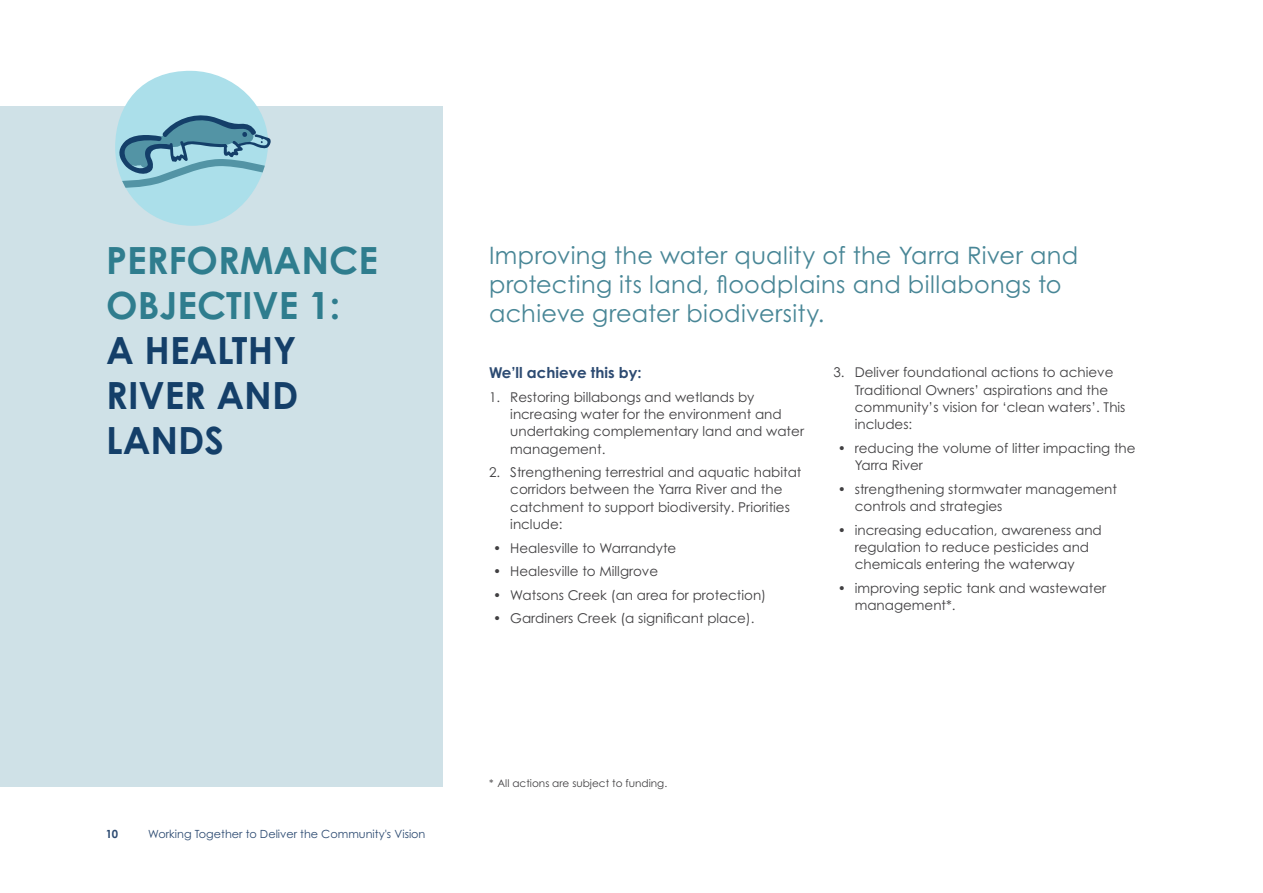
<style>
.page{position:relative;width:1263px;height:893px;background:#fff}
.page>*{position:absolute;margin:0;border:0;box-sizing:border-box;transform-origin:0 0}
.t1{font:700 37.5px/45px "Century Gothic Pro";color:#2f7d8e}
.t2{font:700 37.5px/45px "Century Gothic Pro";color:#143f69;text-align:justify}
.t3{font:24px/28.8px "Century Gothic Pro";letter-spacing:.015em;color:#488696}
.t4{font:700 15px "Century Gothic Pro";color:#2d4b72}
.t5{font:13.5px/17.2px "Century Gothic Pro";color:#414042}
.t6{font:11.25px "Century Gothic Pro";color:#2d4b72}
.t7{font:700 11.25px "Century Gothic Pro";color:#2d4b72}
.t8{font:10.5px "Century Gothic Pro";color:#414042}
</style>
<div class="page">
<div style="left:0;top:106px;width:442px;height:681px;background:#cfe1e7"></div>
<svg style="left:115px;top:70px;width:156px;height:156px"></svg>
<h1 class="t1" style="left:106px;top:237px;width:273px">PERFORMANCE<br>OBJECTIVE 1:</h1>
<h1 class="t2" style="left:106px;top:327px;width:194px">A HEALTHY RIVER AND LANDS</h1>
<p class="t7" style="left:106px;top:827px;width:14px">10</p>
<p class="t6" style="left:148px;top:827px;width:279px">Working Together to Deliver the Community's Vision</p>
<h2 class="t3" style="left:489px;top:241px;width:591px">Improving the water quality of the Yarra River and protecting its land, floodplains and billabongs to achieve greater biodiversity.</h2>
<p class="t4" style="left:489px;top:363px;width:154px">We’ll achieve this by:</p>
<p class="t5" style="left:510px;top:388px;width:295px;text-indent:-21px">1. Restoring billabongs and wetlands by increasing water for the environment and undertaking complementary land and water management.</p>
<p class="t5" style="left:510px;top:463px;width:293px;text-indent:-21px">2. Strengthening terrestrial and aquatic habitat corridors between the Yarra River and the catchment to support biodiversity. Priorities include:</p>
<p class="t5" style="left:493px;top:539px;width:185px">• Healesville to Warrandyte</p>
<p class="t5" style="left:493px;top:562px;width:166px">• Healesville to Millgrove</p>
<p class="t5" style="left:493px;top:586px;width:274px">• Watsons Creek (an area for protection)</p>
<p class="t5" style="left:493px;top:610px;width:263px">• Gardiners Creek (a significant place).</p>
<p class="t5" style="left:855px;top:364px;width:272px;text-indent:-21px">3. Deliver foundational actions to achieve Traditional Owners’ aspirations and the community’s vision for ‘clean waters’. This includes:</p>
<p class="t5" style="left:855px;top:439px;width:282px;text-indent:-17px">• reducing the volume of litter impacting the<br>Yarra River</p>
<p class="t5" style="left:855px;top:480px;width:264px;text-indent:-17px">• strengthening stormwater management controls and strategies</p>
<p class="t5" style="left:855px;top:521px;width:249px;text-indent:-17px">• increasing education, awareness and regulation to reduce pesticides and chemicals entering the waterway</p>
<p class="t5" style="left:855px;top:579px;width:253px;text-indent:-17px">• improving septic tank and wastewater management*.</p>
<p class="t8" style="left:489px;top:776px;width:180px">* All actions are subject to funding.</p>
</div>
